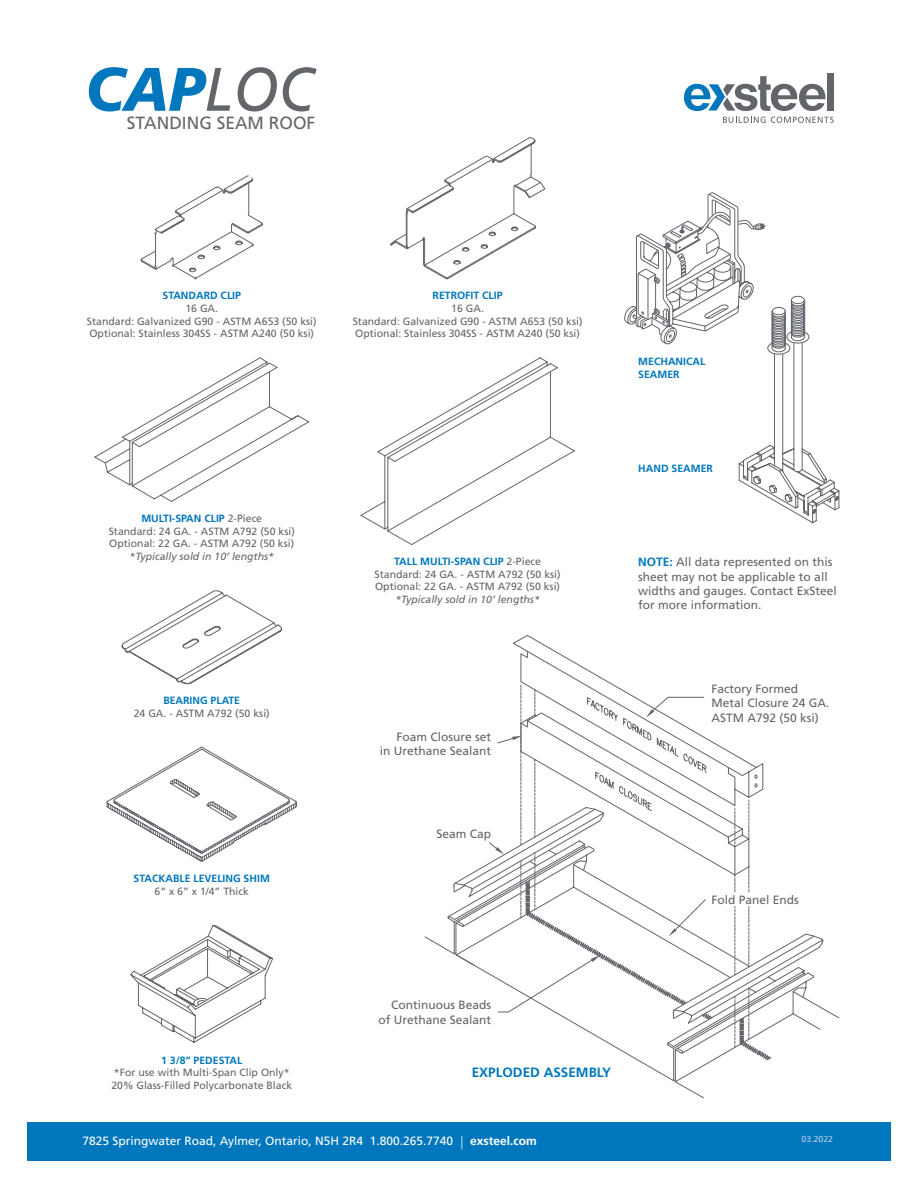
<style>
.page{position:relative;width:918px;height:1188px;background:#fff}
.page>*{position:absolute;margin:0;border:0;box-sizing:border-box;transform-origin:0 0}
.t1{font:italic 900 61.35px "Frutiger LT Std";color:#0077bd;scale:.95 1}
.t2{font:17.7px "Frutiger LT Std";color:#62656a}
.t3{font:700 13.5px "Frutiger LT Std";color:#0077bd}
.t4{font:12px/14.4px "Frutiger LT Std";color:#62656a}
.t5{font:12px "Frutiger LT Std";color:#fff}
.t6{font:10.5px/12.6px "Frutiger LT Std";color:#62656a;text-align:center}
.t7{font:700 10.5px/12.6px "Frutiger LT Std";color:#0077bd}
.t8{font:italic 10.5px "Frutiger LT Std";color:#62656a}
.t9{font:8.7px "Frutiger LT Std";color:#bacfe9}
.s1{font-weight:400;color:#62656a}
.s2{font-weight:700;color:#0077bd}
.s3{font-weight:300;font-stretch:condensed;font-size:13.5px}
.s4{font-weight:700}
</style>
<div class="page">
<div style="left:827px;top:73px;width:7px;height:38px;background:#62656a"></div>
<svg style="left:684px;top:76px;width:141px;height:35px"></svg>
<svg style="left:723px;top:117px;width:111px;height:6px"></svg>
<svg style="left:624px;top:192px;width:216px;height:332px"></svg>
<svg style="left:140px;top:175px;width:123px;height:105px"></svg>
<svg style="left:130px;top:925px;width:144px;height:118px"></svg>
<svg style="left:106px;top:746px;width:191px;height:116px"></svg>
<svg style="left:121px;top:590px;width:161px;height:95px"></svg>
<svg style="left:94px;top:357px;width:216px;height:145px"></svg>
<svg style="left:390px;top:137px;width:156px;height:143px"></svg>
<svg style="left:360px;top:357px;width:215px;height:188px"></svg>
<svg style="left:424px;top:685px;width:416px;height:413px"></svg>
<div style="left:27px;top:1122px;width:864px;height:39px;background:#0077bd"></div>
<h1 class="t1" style="left:85px;top:53px;width:242px">CAP<span class="s1">LOC</span></h1>
<h2 class="t2" style="left:127px;top:112px;width:190px">STANDING SEAM ROOF</h2>
<p class="t7" style="left:163px;top:290px;width:80px">STANDARD CLIP</p>
<p class="t6" style="left:87px;top:302px;width:231px">16 GA.<br>Standard: Galvanized G90 - ASTM A653 (50 ksi)<br>Optional: Stainless 304SS - ASTM A240 (50 ksi)</p>
<p class="t7" style="left:433px;top:290px;width:72px">RETROFIT CLIP</p>
<p class="t6" style="left:353px;top:302px;width:231px">16 GA.<br>Standard: Galvanized G90 - ASTM A653 (50 ksi)<br>Optional: Stainless 304SS - ASTM A240 (50 ksi)</p>
<p class="t6" style="left:109px;top:512px;width:188px"><span class="s2">MULTI-SPAN CLIP</span> 2-Piece<br>Standard: 24 GA. - ASTM A792 (50 ksi)<br>Optional: 22 GA. - ASTM A792 (50 ksi)</p>
<p class="t8" style="left:130px;top:550px;width:146px">*Typically sold in 10’ lengths*</p>
<p class="t7" style="left:163px;top:694px;width:78px">BEARING PLATE</p>
<p class="t6" style="left:134px;top:707px;width:137px">24 GA. - ASTM A792 (50 ksi)</p>
<p class="t7" style="left:134px;top:872px;width:138px">STACKABLE LEVELING SHIM</p>
<p class="t6" style="left:154px;top:885px;width:96px">6” x 6” x 1/4” Thick</p>
<p class="t6" style="left:375px;top:555px;width:188px"><span class="s2">TALL MULTI-SPAN CLIP</span> 2-Piece<br>Standard: 24 GA. - ASTM A792 (50 ksi)<br>Optional: 22 GA. - ASTM A792 (50 ksi)</p>
<p class="t8" style="left:395px;top:593px;width:146px">*Typically sold in 10’ lengths*</p>
<p class="t4" style="left:380px;top:730px;width:113px;text-align:right">Foam Closure set<br>in Urethane Sealant</p>
<p class="t4" style="left:436px;top:826px;width:56px">Seam Cap</p>
<p class="t7" style="left:638px;top:355px;width:69px">MECHANICAL<br>SEAMER</p>
<p class="t7" style="left:638px;top:462px;width:76px">HAND SEAMER</p>
<p class="t4" style="left:638px;top:555px;width:200px"><span class="s2">NOTE:</span> All data represented on this sheet may not be applicable to all widths and gauges. Contact ExSteel for more information.</p>
<p class="t4" style="left:711px;top:682px;width:120px">Factory Formed<br>Metal Closure 24 GA.<br>ASTM A792 (50 ksi)</p>
<p class="t4" style="left:711px;top:893px;width:89px">Fold Panel Ends</p>
<p class="t7" style="left:161px;top:1054px;width:83px">1 3/8” PEDESTAL</p>
<p class="t6" style="left:111px;top:1066px;width:182px;text-align:left">*For use with Multi-Span Clip Only*<br>20% Glass-Filled Polycarbonate Black</p>
<p class="t4" style="left:378px;top:998px;width:114px;text-align:right">Continuous Beads of Urethane Sealant</p>
<p class="t3" style="left:472px;top:1064px;width:141px">EXPLODED ASSEMBLY</p>
<p class="t5" style="left:82px;top:1134px;width:456px">7825 Springwater Road, Aylmer, Ontario, N5H 2R4 1.800.265.7740 <span class="s3">|</span> <span class="s4">exsteel.com</span></p>
<p class="t9" style="left:802px;top:1134px;width:33px">03.2022</p>
</div>
